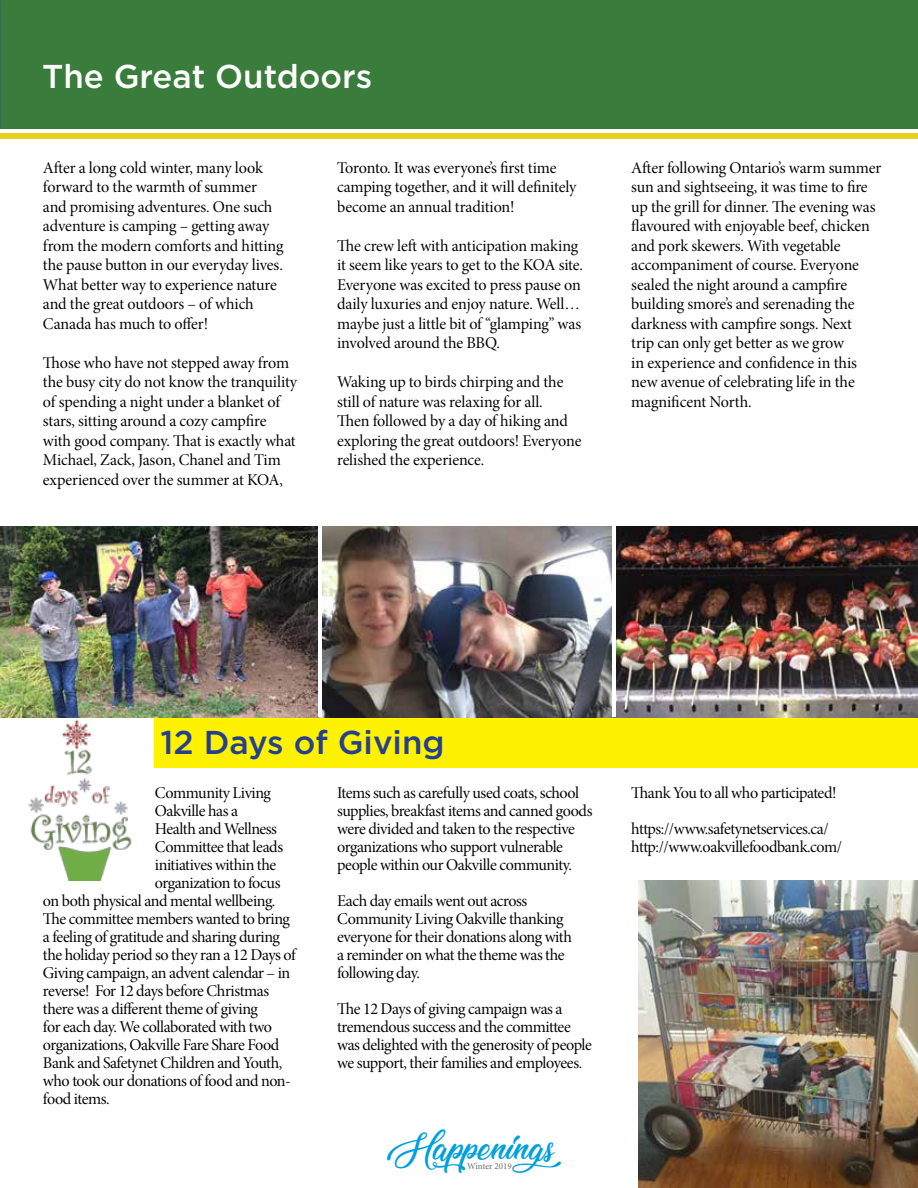
<style>
.page{position:relative;width:918px;height:1188px;background:#fff}
.page>*{position:absolute;margin:0;border:0;box-sizing:border-box;transform-origin:0 0}
.t1{font:37.8px "Lovely Home";color:#00a0dc}
.t2{font:500 33px "Gotham HTF";color:#fff}
.t3{font:500 33px "Gotham HTF";color:#25408f}
.t4{font:16.5px/19.5px "Minion Pro Subh";letter-spacing:-.015em;color:#000}
.t5{font:9px "Minion Pro";color:#6d6e71}
</style>
<div class="page">
<div style="left:155px;top:718px;width:763px;height:49px;background:#fff200"></div>
<img style="left:0;top:526px;width:918px;height:191px">
<div style="left:0;top:0;width:918px;height:128px;background:#397c3c"></div>
<div style="left:0;top:133px;width:918px;height:6px;background:#e6d01d"></div>
<img style="left:28px;top:718px;width:127px;height:162px">
<img style="left:639px;top:880px;width:279px;height:308px">
<hr style="left:318px;top:520px;width:3px;height:197px;background:#fff">
<hr style="left:612px;top:520px;width:4px;height:197px;background:#fff">
<h2 class="t2" style="left:42px;top:58px;width:332px">The Great Outdoors</h2>
<p class="t4" style="left:43px;top:158px;width:242px">After a long cold winter, many look forward to the warmth of summer and promising adventures. One such adventure is camping – getting away from the modern comforts and hitting the pause button in our everyday lives.<br>What better way to experience nature and the great outdoors – of which Canada has much to offer!</p>
<p class="t4" style="left:43px;top:353px;width:256px">Those who have not stepped away from the busy city do not know the tranquility of spending a night under a blanket of stars, sitting around a cozy campfire with good company. That is exactly what Michael, Zack, Jason, Chanel and Tim experienced over the summer at KOA,</p>
<p class="t4" style="left:337px;top:158px;width:241px">Toronto. It was everyone’s first time camping together, and it will definitely become an annual tradition!</p>
<p class="t4" style="left:337px;top:236px;width:247px">The crew left with anticipation making it seem like years to get to the KOA site.<br>Everyone was excited to press pause on daily luxuries and enjoy nature. Well… maybe just a little bit of “glamping” was involved around the BBQ.</p>
<p class="t4" style="left:337px;top:373px;width:246px">Waking up to birds chirping and the still of nature was relaxing for all.<br>Then followed by a day of hiking and exploring the great outdoors! Everyone relished the experience.</p>
<p class="t4" style="left:631px;top:158px;width:252px">After following Ontario’s warm summer sun and sightseeing, it was time to fire up the grill for dinner. The evening was flavoured with enjoyable beef, chicken and pork skewers. With vegetable accompaniment of course. Everyone sealed the night around a campfire building smore’s and serenading the darkness with campfire songs. Next<br>trip can only get better as we grow<br>in experience and confidence in this new avenue of celebrating life in the magnificent North.</p>
<h2 class="t3" style="left:161px;top:724px;width:286px">12 Days of Giving</h2>
<p class="t4" style="left:155px;top:784px;width:118px">Community Living</p>
<p class="t4" style="left:155px;top:802px;width:85px">Oakville has a</p>
<p class="t4" style="left:155px;top:820px;width:124px">Health and Wellness</p>
<p class="t4" style="left:155px;top:838px;width:130px">Committee that leads</p>
<p class="t4" style="left:155px;top:856px;width:123px">initiatives within the</p>
<p class="t4" style="left:155px;top:874px;width:127px">organization to focus</p>
<p class="t4" style="left:43px;top:892px;width:234px">on both physical and mental wellbeing.</p>
<p class="t4" style="left:43px;top:910px;width:249px">The committee members wanted to bring</p>
<p class="t4" style="left:43px;top:928px;width:239px">a feeling of gratitude and sharing during</p>
<p class="t4" style="left:43px;top:946px;width:254px">the holiday period so they ran a 12 Days of</p>
<p class="t4" style="left:43px;top:964px;width:249px">Giving campaign, an advent calendar – in</p>
<p class="t4" style="left:43px;top:982px;width:228px">reverse! For 12 days before Christmas</p>
<p class="t4" style="left:43px;top:1000px;width:217px">there was a different theme of giving</p>
<p class="t4" style="left:43px;top:1018px;width:231px">for each day. We collaborated with two</p>
<p class="t4" style="left:43px;top:1036px;width:238px">organizations, Oakville Fare Share Food</p>
<p class="t4" style="left:43px;top:1054px;width:241px">Bank and Safetynet Children and Youth,</p>
<p class="t4" style="left:43px;top:1072px;width:250px">who took our donations of food and non-</p>
<p class="t4" style="left:43px;top:1090px;width:68px">food items.</p>
<p class="t4" style="left:337px;top:784px;width:257px;line-height:18px">Items such as carefully used coats, school supplies, breakfast items and canned goods were divided and taken to the respective organizations who support vulnerable people within our Oakville community.</p>
<p class="t4" style="left:337px;top:892px;width:236px;line-height:18px">Each day emails went out across<br>Community Living Oakville thanking everyone for their donations along with a reminder on what the theme was the following day.</p>
<p class="t4" style="left:337px;top:1000px;width:256px;line-height:18px">The 12 Days of giving campaign was a tremendous success and the committee was delighted with the generosity of people we support, their families and employees.</p>
<h1 class="t1" style="left:386px;top:1124px;width:195px">Happenings</h1>
<p class="t5" style="left:467px;top:1160px;width:46px">Winter 2019</p>
<p class="t4" style="left:631px;top:775px;width:207px;line-height:36px">Thank You to all who participated! https://www.safetynetservices.ca/</p>
<p class="t4" style="left:631px;top:838px;width:212px">http://www.oakvillefoodbank.com/</p>
</div>
